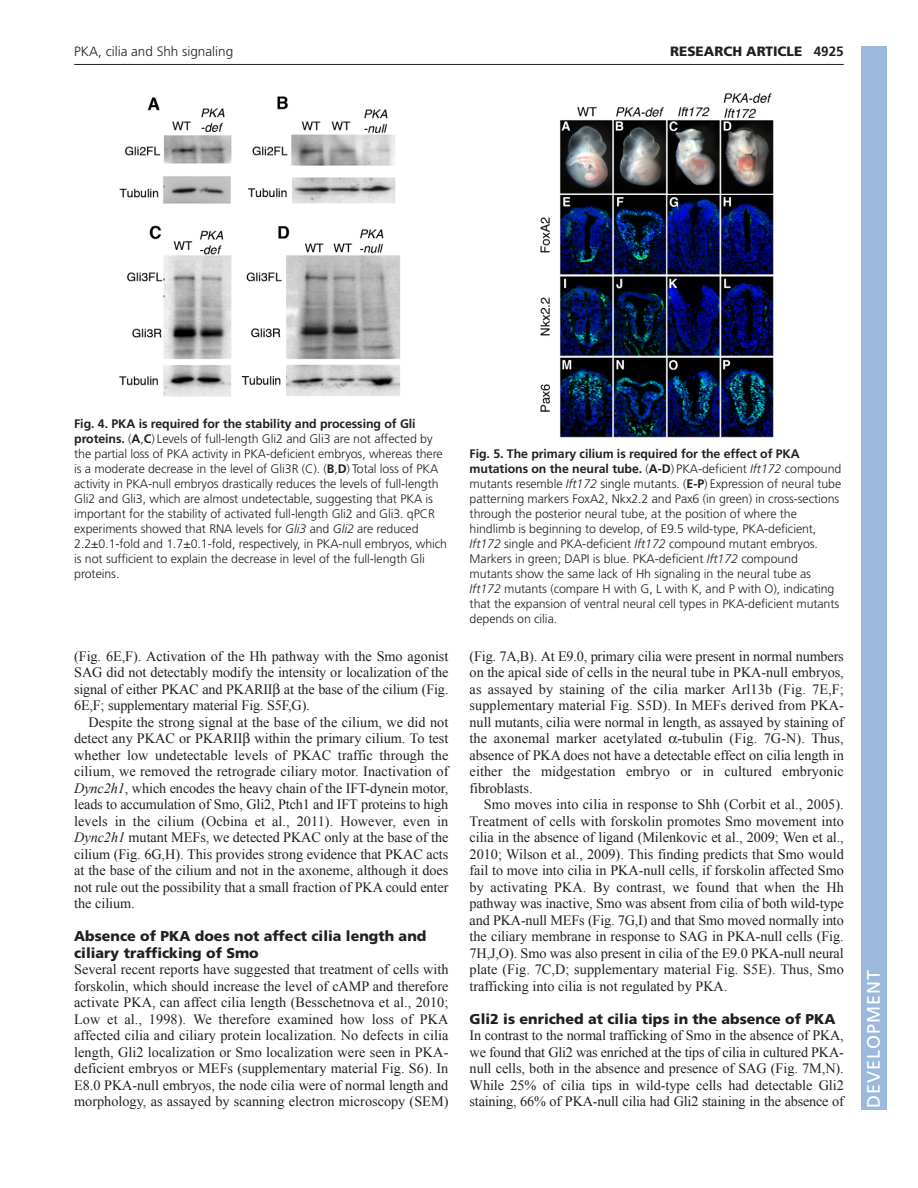
<style>
.page{position:relative;width:918px;height:1188px;background:#fff}
.page>*{position:absolute;margin:0;border:0;box-sizing:border-box;transform-origin:0 0}
.t1{font:18px "Frutiger LT Std";letter-spacing:.055em;color:#fff}
.t2{font:14.25px/16.5px "Times New Roman";letter-spacing:-.005em;color:#231f20;text-align:justify}
.t3{font:900 14.25px/16.5px "Frutiger LT Std";color:#231f20}
.t4{font:300 13.5px "Frutiger LT Std";color:#231f20}
.t5{font:900 13.5px "Frutiger LT Std";color:#231f20}
.t6{font:300 12.3px/15px "Frutiger LT Std";letter-spacing:-.005em;color:#231f20}
.s1{font-weight:700}
.s2{font-style:italic}
</style>
<div class="page">
<hr style="left:74px;top:64px;width:770px;height:1px;background:#231f20">
<img style="left:119px;top:96px;width:282px;height:301px">
<img style="left:540px;top:93px;width:234px;height:345px">
<div style="left:861px;top:46px;width:25px;height:1064px;background:#9cb9db"></div>
<p class="t4" style="left:74px;top:46px;width:161px">PKA, cilia and Shh signaling</p>
<p class="t5" style="left:670px;top:46px;width:175px">RESEARCH ARTICLE <span class="s1">4925</span></p>
<p class="t6" style="left:74px;top:417px;width:375px"><span class="s1">Fig. 4. PKA is required for the stability and processing of Gli proteins.</span> (<span class="s1">A</span>,<span class="s1">C</span>) Levels of full-length Gli2 and Gli3 are not affected by the partial loss of PKA activity in PKA-deficient embryos, whereas there is a moderate decrease in the level of Gli3R (C). (<span class="s1">B</span>,<span class="s1">D</span>) Total loss of PKA activity in PKA-null embryos drastically reduces the levels of full-length Gli2 and Gli3, which are almost undetectable, suggesting that PKA is important for the stability of activated full-length Gli2 and Gli3. qPCR experiments showed that RNA levels for <span class="s2">Gli3</span> and <span class="s2">Gli2</span> are reduced 2.2±0.1-fold and 1.7±0.1-fold, respectively, in PKA-null embryos, which is not sufficient to explain the decrease in level of the full-length Gli proteins.</p>
<p class="t2" style="left:74px;top:648px;width:376px">(Fig. 6E,F). Activation of the Hh pathway with the Smo agonist SAG did not detectably modify the intensity or localization of the signal of either PKAC and PKARII at the base of the cilium (Fig.<br>6E,F; supplementary material Fig. S5F,G).</p>
<p class="t2" style="left:74px;top:714px;width:376px;text-indent:14px">Despite the strong signal at the base of the cilium, we did not detect any PKAC or PKARII within the primary cilium. To test whether low undetectable levels of PKAC traffic through the cilium, we removed the retrograde ciliary motor. Inactivation of <span class="s2">Dync2h1</span>, which encodes the heavy chain of the IFT-dynein motor, leads to accumulation of Smo, Gli2, Ptch1 and IFT proteins to high levels in the cilium (Ocbina et al., 2011). However, even in <span class="s2">Dync2h1</span> mutant MEFs, we detected PKAC only at the base of the cilium (Fig. 6G,H). This provides strong evidence that PKAC acts at the base of the cilium and not in the axoneme, although it does not rule out the possibility that a small fraction of PKA could enter the cilium.</p>
<p class="t3" style="left:74px;top:929px;width:354px">Absence of PKA does not affect cilia length and ciliary trafficking of Smo</p>
<p class="t2" style="left:74px;top:961px;width:376px">Several recent reports have suggested that treatment of cells with forskolin, which should increase the level of cAMP and therefore activate PKA, can affect cilia length (Besschetnova et al., 2010; Low et al., 1998). We therefore examined how loss of PKA affected cilia and ciliary protein localization. No defects in cilia length, Gli2 localization or Smo localization were seen in PKA&shy;deficient embryos or MEFs (supplementary material Fig. S6). In E8.0 PKA-null embryos, the node cilia were of normal length and morphology, as assayed by scanning electron microscopy (SEM)</p>
<p class="t6" style="left:470px;top:448px;width:373px"><span class="s1">Fig. 5. The primary cilium is required for the effect of PKA mutations on the neural tube.</span> (<span class="s1">A-D</span>) PKA-deficient <span class="s2">Ift172</span> compound mutants resemble <span class="s2">Ift172</span> single mutants. (<span class="s1">E-P</span>) Expression of neural tube patterning markers FoxA2, Nkx2.2 and Pax6 (in green) in cross-sections through the posterior neural tube, at the position of where the hindlimb is beginning to develop, of E9.5 wild-type, PKA-deficient, <span class="s2">Ift172</span> single and PKA-deficient <span class="s2">Ift172</span> compound mutant embryos.<br>Markers in green; DAPI is blue. PKA-deficient <span class="s2">Ift172</span> compound mutants show the same lack of Hh signaling in the neural tube as <span class="s2">Ift172</span> mutants (compare H with G, L with K, and P with O), indicating that the expansion of ventral neural cell types in PKA-deficient mutants depends on cilia.</p>
<p class="t2" style="left:470px;top:648px;width:376px">(Fig. 7A,B). At E9.0, primary cilia were present in normal numbers on the apical side of cells in the neural tube in PKA-null embryos, as assayed by staining of the cilia marker Arl13b (Fig. 7E,F; supplementary material Fig. S5D). In MEFs derived from PKA&shy;null mutants, cilia were normal in length, as assayed by staining of the axonemal marker acetylated -tubulin (Fig. 7G-N). Thus, absence of PKA does not have a detectable effect on cilia length in either the midgestation embryo or in cultured embryonic fibroblasts.</p>
<p class="t2" style="left:470px;top:796px;width:376px;text-indent:14px">Smo moves into cilia in response to Shh (Corbit et al., 2005).<br>Treatment of cells with forskolin promotes Smo movement into cilia in the absence of ligand (Milenkovic et al., 2009; Wen et al., 2010; Wilson et al., 2009). This finding predicts that Smo would fail to move into cilia in PKA-null cells, if forskolin affected Smo by activating PKA. By contrast, we found that when the Hh pathway was inactive, Smo was absent from cilia of both wild-type and PKA-null MEFs (Fig. 7G,I) and that Smo moved normally into the ciliary membrane in response to SAG in PKA-null cells (Fig.<br>7H,J,O). Smo was also present in cilia of the E9.0 PKA-null neural plate (Fig. 7C,D; supplementary material Fig. S5E). Thus, Smo trafficking into cilia is not regulated by PKA.</p>
<p class="t3" style="left:470px;top:1012px;width:367px">Gli2 is enriched at cilia tips in the absence of PKA</p>
<p class="t2" style="left:470px;top:1027px;width:376px">In contrast to the normal trafficking of Smo in the absence of PKA, we found that Gli2 was enriched at the tips of cilia in cultured PKA&shy;null cells, both in the absence and presence of SAG (Fig. 7M,N).<br>While 25% of cilia tips in wild-type cells had detectable Gli2 staining, 66% of PKA-null cilia had Gli2 staining in the absence of</p>
<p class="t1" style="left:863px;top:1108px;width:140px;rotate:-90deg">DEVELOPMENT</p>
</div>
